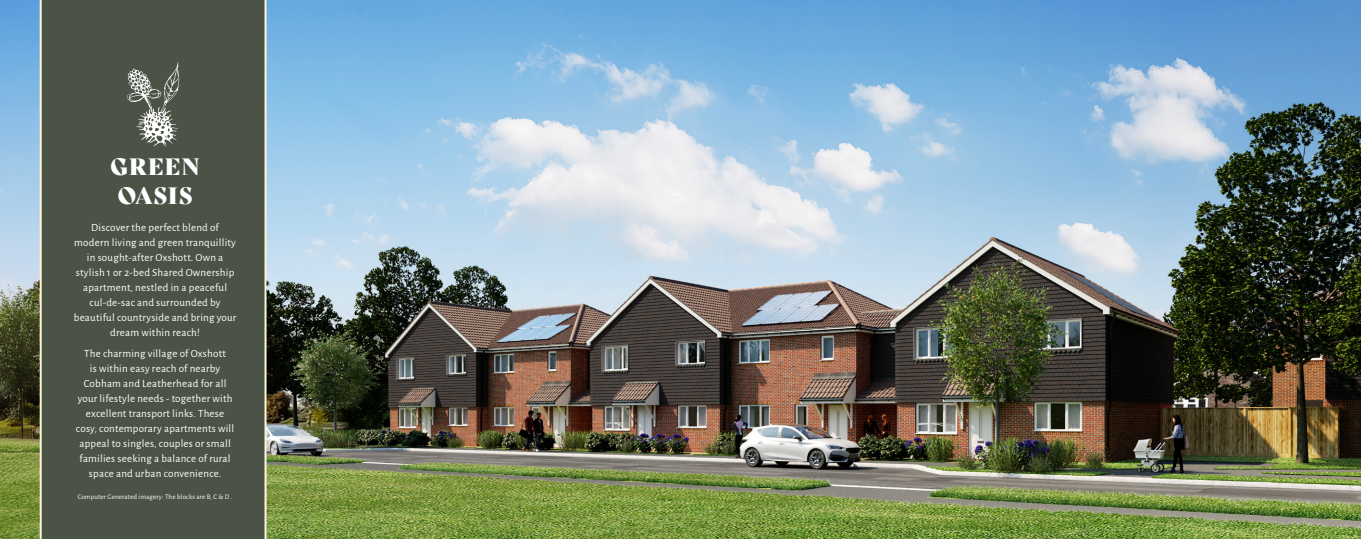
<style>
.page{position:relative;width:1361px;height:539px;background:#fff}
.page>*{position:absolute;margin:0;border:0;box-sizing:border-box;transform-origin:0 0}
.t1{font:23px/29px "Bely Display";letter-spacing:.03em;color:#fff;text-align:center}
.t2{font:11px/15px "Alegreya Sans";letter-spacing:.02em;color:#fff;text-align:center}
.t3{font:7px "Alegreya Sans";letter-spacing:.02em;color:#fff}
</style>
<div class="page">
<img style="left:0;top:0;width:1361px;height:539px">
<div style="left:40px;top:0;width:226px;height:539px;background:#4b5347"></div>
<svg style="left:127px;top:62px;width:52px;height:85px;background:#777d74"></svg>
<h1 class="t1" style="left:110px;top:151px;width:91px">GREEN<br>OASIS</h1>
<p class="t2" style="left:74px;top:219px;width:164px">Discover the perfect blend of modern living and green tranquillity in sought-after Oxshott. Own a stylish 1 or 2-bed Shared Ownership apartment, nestled in a peaceful cul-de-sac and surrounded by beautiful countryside and bring your dream within reach!</p>
<p class="t2" style="left:76px;top:345px;width:160px">The charming village of Oxshott<br>is within easy reach of nearby Cobham and Leatherhead for all your lifestyle needs - together with excellent transport links. These cosy, contemporary apartments will appeal to singles, couples or small families seeking a balance of rural space and urban convenience.</p>
<p class="t3" style="left:78px;top:492px;width:156px">Computer Generated imagery: The blocks are B, C &amp; D .</p>
</div>
